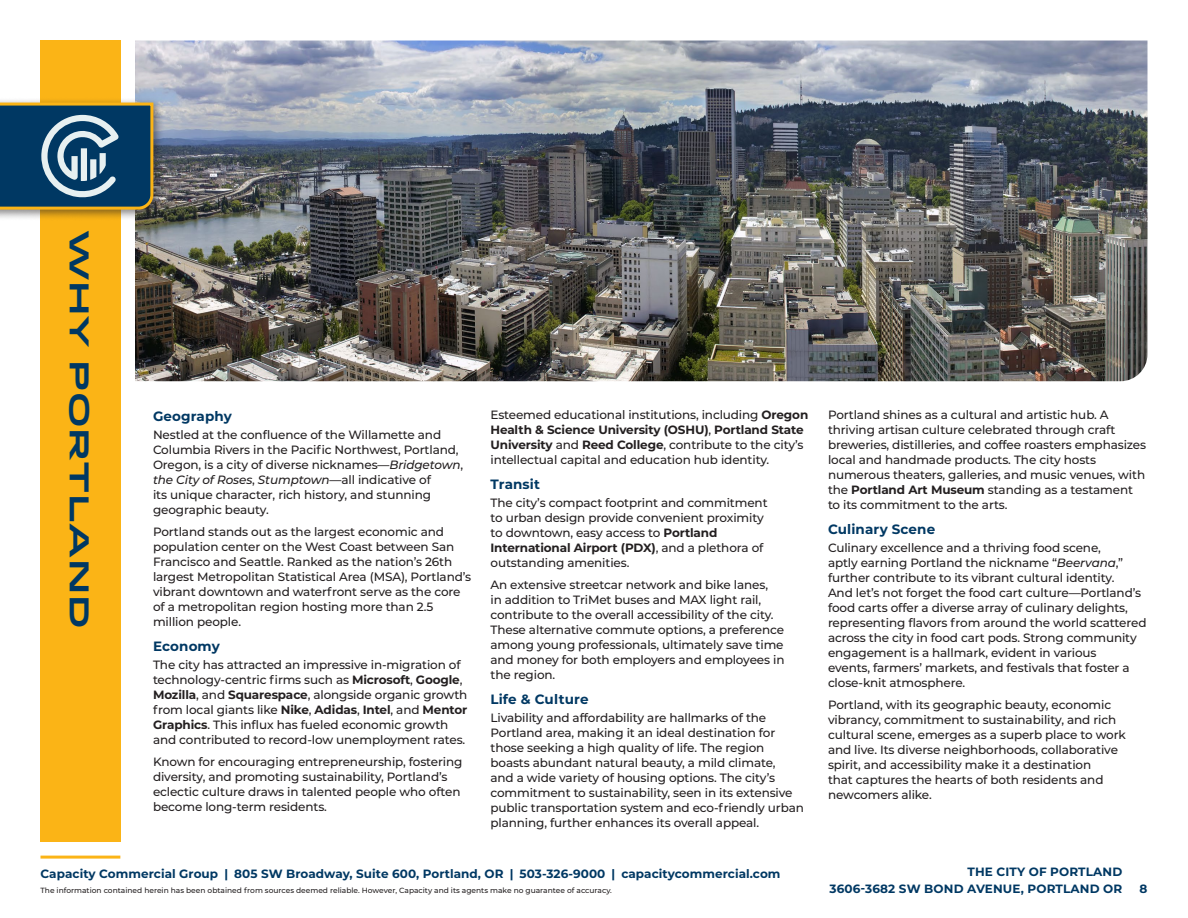
<style>
.page{position:relative;width:1188px;height:918px;background:#fff}
.page>*{position:absolute;margin:0;border:0;box-sizing:border-box;transform-origin:0 0}
.Heading__Blue{font:700 27px "Idlewild";letter-spacing:.025em;color:#003863}
.Heading_3_-_No_Span{font:700 13.5px "Montserrat";letter-spacing:.01em;color:#003863}
.Body_Small{font:500 12px/15px "Montserrat";letter-spacing:-.01em;color:#231f20}
.Section_Title{font:700 12px "Montserrat";letter-spacing:.005em;color:#003863}
.t1{font:500 7.5px "Montserrat";color:#231f20}
.s1{font-style:italic}
.s2{font-weight:700}
</style>
<div class="page">
<div style="left:40px;top:40px;width:81px;height:802px;background:#fbb416"></div>
<img style="left:135px;top:40px;width:1013px;height:341px">
<hr style="left:40px;top:856px;width:80px;height:3px;background:#fbb416">
<div style="left:0;top:97px;width:164px;height:124px;background:#231f20;opacity:.55"></div>
<svg style="left:0;top:101px;width:155px;height:110px"></svg>
<p class="Heading__Blue" style="left:100px;top:230px;width:400px;rotate:90deg">Why Portland</p>
<p class="Heading_3_-_No_Span" style="left:153px;top:406px;width:80px">Geography</p>
<p class="Body_Small" style="left:153px;top:427px;width:312px">Nestled at the confluence of the Willamette and Columbia Rivers in the Pacific Northwest, Portland, Oregon, is a city of diverse nicknames—<span class="s1">Bridgetown</span>, <span class="s1">the City of Roses</span>, <span class="s1">Stumptown</span>—all indicative of<br>its unique character, rich history, and stunning geographic beauty.</p>
<p class="Body_Small" style="left:153px;top:524px;width:320px">Portland stands out as the largest economic and population center on the West Coast between San Francisco and Seattle. Ranked as the nation’s 26th largest Metropolitan Statistical Area (MSA), Portland’s vibrant downtown and waterfront serve as the core of a metropolitan region hosting more than 2.5 million people.</p>
<p class="Heading_3_-_No_Span" style="left:153px;top:636px;width:68px">Economy</p>
<p class="Body_Small" style="left:153px;top:657px;width:316px">The city has attracted an impressive in-migration of technology-centric firms such as <span class="s2">Microsoft</span>, <span class="s2">Google</span>, <span class="s2">Mozilla</span>, and <span class="s2">Squarespace</span>, alongside organic growth from local giants like <span class="s2">Nike</span>, <span class="s2">Adidas</span>, <span class="s2">Intel</span>, and <span class="s2">Mentor Graphics</span>. This influx has fueled economic growth and contributed to record-low unemployment rates.</p>
<p class="Body_Small" style="left:153px;top:754px;width:311px">Known for encouraging entrepreneurship, fostering diversity, and promoting sustainability, Portland’s eclectic culture draws in talented people who often become long-term residents.</p>
<p class="Body_Small" style="left:490px;top:407px;width:319px">Esteemed educational institutions, including <span class="s2">Oregon Health &amp; Science University (OSHU)</span>, <span class="s2">Portland State University</span> and <span class="s2">Reed College</span>, contribute to the city’s intellectual capital and education hub identity.</p>
<p class="Heading_3_-_No_Span" style="left:490px;top:475px;width:51px">Transit</p>
<p class="Body_Small" style="left:490px;top:495px;width:279px">The city’s compact footprint and commitment to urban design provide convenient proximity to downtown, easy access to <span class="s2">Portland International Airport (PDX)</span>, and a plethora of outstanding amenities.</p>
<p class="Body_Small" style="left:490px;top:577px;width:296px">An extensive streetcar network and bike lanes,<br>in addition to TriMet buses and MAX light rail, contribute to the overall accessibility of the city.<br>These alternative commute options, a preference among young professionals, ultimately save time and money for both employers and employees in the region.</p>
<p class="Heading_3_-_No_Span" style="left:490px;top:689px;width:100px">Life &amp; Culture</p>
<p class="Body_Small" style="left:490px;top:710px;width:315px">Livability and affordability are hallmarks of the Portland area, making it an ideal destination for those seeking a high quality of life. The region boasts abundant natural beauty, a mild climate,<br>and a wide variety of housing options. The city’s commitment to sustainability, seen in its extensive public transportation system and eco-friendly urban planning, further enhances its overall appeal.</p>
<p class="Body_Small" style="left:828px;top:407px;width:320px">Portland shines as a cultural and artistic hub. A thriving artisan culture celebrated through craft breweries, distilleries, and coffee roasters emphasizes local and handmade products. The city hosts numerous theaters, galleries, and music venues, with the <span class="s2">Portland Art Museum</span> standing as a testament to its commitment to the arts.</p>
<p class="Heading_3_-_No_Span" style="left:828px;top:520px;width:109px">Culinary Scene</p>
<p class="Body_Small" style="left:828px;top:540px;width:320px">Culinary excellence and a thriving food scene,<br>aptly earning Portland the nickname “<span class="s1">Beervana</span>,” further contribute to its vibrant cultural identity.<br>And let’s not forget the food cart culture—Portland’s food carts offer a diverse array of culinary delights, representing flavors from around the world scattered across the city in food cart pods. Strong community engagement is a hallmark, evident in various<br>events, farmers’ markets, and festivals that foster a close-knit atmosphere.</p>
<p class="Body_Small" style="left:828px;top:697px;width:299px">Portland, with its geographic beauty, economic vibrancy, commitment to sustainability, and rich cultural scene, emerges as a superb place to work and live. Its diverse neighborhoods, collaborative spirit, and accessibility make it a destination<br>that captures the hearts of both residents and newcomers alike.</p>
<p class="Section_Title" style="left:968px;top:863px;width:156px">THE CITY OF PORTLAND</p>
<p class="Section_Title" style="left:40px;top:865px;width:742px">Capacity Commercial Group | 805 SW Broadway, Suite 600, Portland, OR | 503-326-9000 | capacitycommercial.com</p>
<p class="t1" style="left:40px;top:885px;width:573px">The information contained herein has been obtained from sources deemed reliable. However, Capacity and its agents make no guarantee of accuracy.</p>
<p class="Section_Title" style="left:1140px;top:880px;width:9px">8</p>
<p class="Section_Title" style="left:829px;top:880px;width:294px">3606-3682 SW BOND AVENUE, PORTLAND OR</p>
</div>
